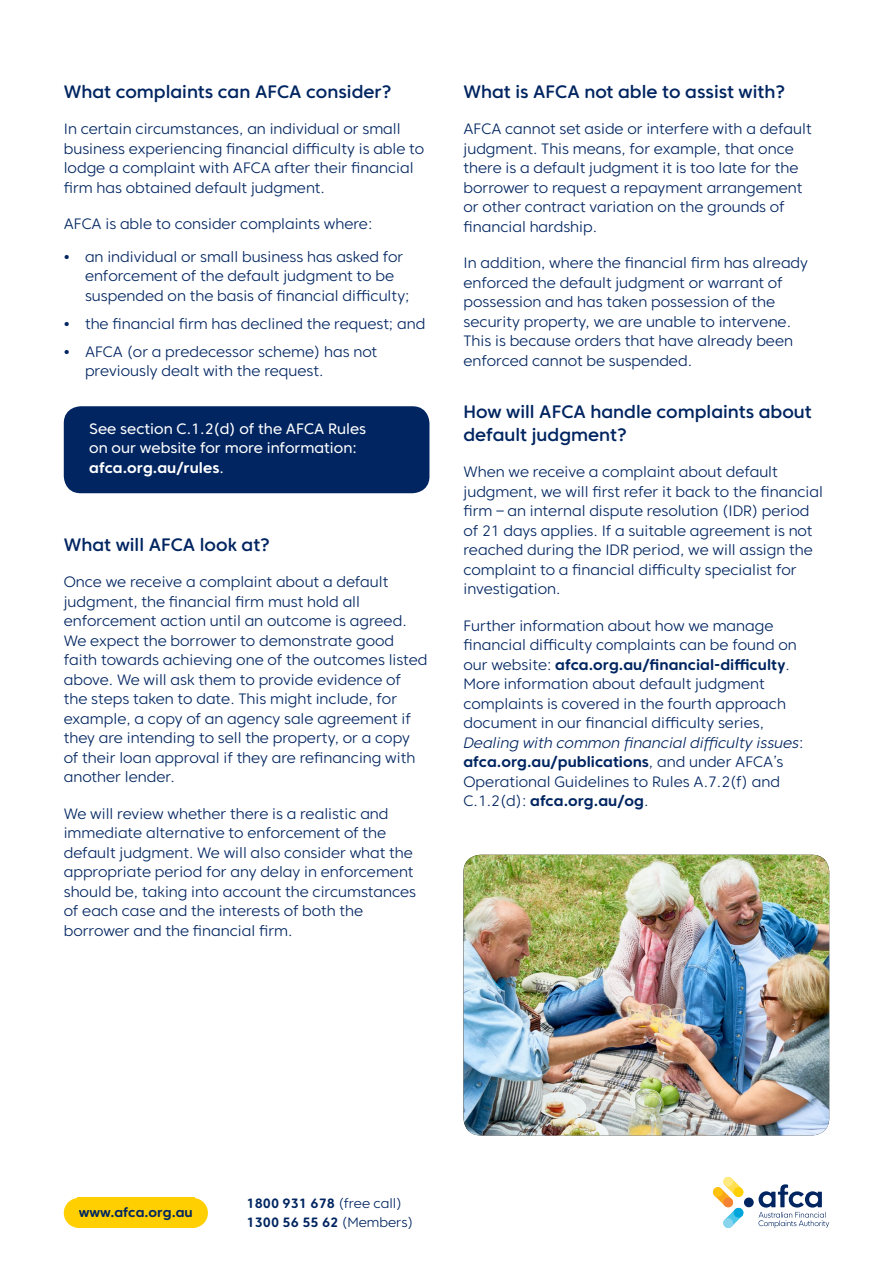
<style>
.page{position:relative;width:893px;height:1263px;background:#fff}
.page>*{position:absolute;margin:0;border:0;box-sizing:border-box;transform-origin:0 0}
.Heading_1{font:500 18px/22.5px "Core Sans CR 55";color:#002561}
.t1{font:300 15px/19.5px "Core Sans CR 35";color:#002561}
.Shaded_paragraph_2{font:15px/19.5px "Core Sans CR 45";color:#fff}
.t2{font:700 13.5px/19.5px "Core Sans CR 65";color:#002561}
.s1{font-family:"Core Sans CR 65";font-weight:700}
.s2{font-family:"Core Sans CR 35 Light It";font-weight:400}
.s3{font-family:"Core Sans CR 35";font-weight:300}
</style>
<div class="page">
<div style="left:77px;top:1198px;width:117px;height:30px;background:#ffcf01"></div>
<svg style="left:64px;top:1198px;width:13px;height:30px"></svg>
<svg style="left:194px;top:1198px;width:14px;height:30px"></svg>
<div style="left:744px;top:1197px;width:10px;height:10px;background:#002561;border-radius:50%"></div>
<svg style="left:713px;top:1177px;width:31px;height:51px"></svg>
<div style="left:734px;top:1187px;width:9px;height:10px;background:#ffcf01;border-radius:50%"></div>
<div style="left:723px;top:1197px;width:10px;height:10px;background:#f58232;border-radius:50%"></div>
<div style="left:723px;top:1177px;width:10px;height:9px;background:#ffea82;border-radius:50%"></div>
<div style="left:713px;top:1187px;width:10px;height:10px;background:#ffc20e;border-radius:50%"></div>
<div style="left:734px;top:1208px;width:9px;height:9px;background:#00a5db;border-radius:50%"></div>
<div style="left:723px;top:1218px;width:10px;height:10px;background:#8ad5ee;border-radius:50%"></div>
<svg style="left:758px;top:1184px;width:71px;height:44px"></svg>
<div style="left:64px;top:406px;width:365px;height:87px;background:#002561;border-radius:17px"></div>
<img style="left:464px;top:855px;width:365px;height:280px">
<p class="Heading_1" style="left:64px;top:80px;width:330px">What complaints can AFCA consider?</p>
<p class="t1" style="left:64px;top:119px;width:362px">In certain circumstances, an individual or small business experiencing financial difficulty is able to lodge a complaint with AFCA after their financial firm has obtained default judgment.</p>
<p class="t1" style="left:64px;top:214px;width:310px">AFCA is able to consider complaints where:</p>
<p class="t1" style="left:85px;top:247px;width:326px;text-indent:-21px"><span class="s1">•</span> an individual or small business has asked for enforcement of the default judgment to be suspended on the basis of financial difficulty;</p>
<p class="t1" style="left:64px;top:314px;width:363px"><span class="s1">•</span> the financial firm has declined the request; and</p>
<p class="t1" style="left:85px;top:342px;width:294px;text-indent:-21px"><span class="s1">•</span> AFCA (or a predecessor scheme) has not previously dealt with the request.</p>
<p class="Shaded_paragraph_2" style="left:89px;top:419px;width:278px">See section C.1.2(d) of the AFCA Rules on our website for more information: <span class="s1">afca.org.au/rules</span>.</p>
<p class="Heading_1" style="left:64px;top:533px;width:208px">What will AFCA look at?</p>
<p class="t1" style="left:64px;top:572px;width:365px">Once we receive a complaint about a default judgment, the financial firm must hold all enforcement action until an outcome is agreed.<br>We expect the borrower to demonstrate good faith towards achieving one of the outcomes listed above. We will ask them to provide evidence of the steps taken to date. This might include, for example, a copy of an agency sale agreement if they are intending to sell the property, or a copy of their loan approval if they are refinancing with another lender.</p>
<p class="t1" style="left:64px;top:804px;width:354px">We will review whether there is a realistic and immediate alternative to enforcement of the default judgment. We will also consider what the appropriate period for any delay in enforcement should be, taking into account the circumstances of each case and the interests of both the borrower and the financial firm.</p>
<p class="Heading_1" style="left:463px;top:80px;width:323px">What is AFCA not able to assist with?</p>
<p class="t1" style="left:463px;top:119px;width:350px">AFCA cannot set aside or interfere with a default judgment. This means, for example, that once there is a default judgment it is too late for the borrower to request a repayment arrangement or other contract variation on the grounds of financial hardship.</p>
<p class="t1" style="left:463px;top:253px;width:346px">In addition, where the financial firm has already enforced the default judgment or warrant of possession and has taken possession of the security property, we are unable to intervene.<br>This is because orders that have already been enforced cannot be suspended.</p>
<p class="Heading_1" style="left:463px;top:400px;width:350px">How will AFCA handle complaints about default judgment?</p>
<p class="t1" style="left:463px;top:462px;width:361px">When we receive a complaint about default judgment, we will first refer it back to the financial firm – an internal dispute resolution (IDR) period of 21 days applies. If a suitable agreement is not reached during the IDR period, we will assign the complaint to a financial difficulty specialist for investigation.</p>
<p class="t1" style="left:463px;top:616px;width:342px">Further information about how we manage financial difficulty complaints can be found on our website: <span class="s1">afca.org.au/financial-difficulty</span>.<br>More information about default judgment complaints is covered in the fourth approach document in our financial difficulty series, <span class="s2">Dealing with common financial difficulty issues</span>: <span class="s1">afca.org.au/publications</span>, and under AFCA’s Operational Guidelines to Rules A.7.2(f) and C.1.2(d): <span class="s1">afca.org.au/og</span>.</p>
<p class="t2" style="left:79px;top:1203px;width:116px">www.afca.org.au</p>
<p class="t2" style="left:247px;top:1193px;width:168px">1800 931 678 <span class="s3">(free call)<br></span>1300 56 55 62 <span class="s3">(Members)</span></p>
</div>
